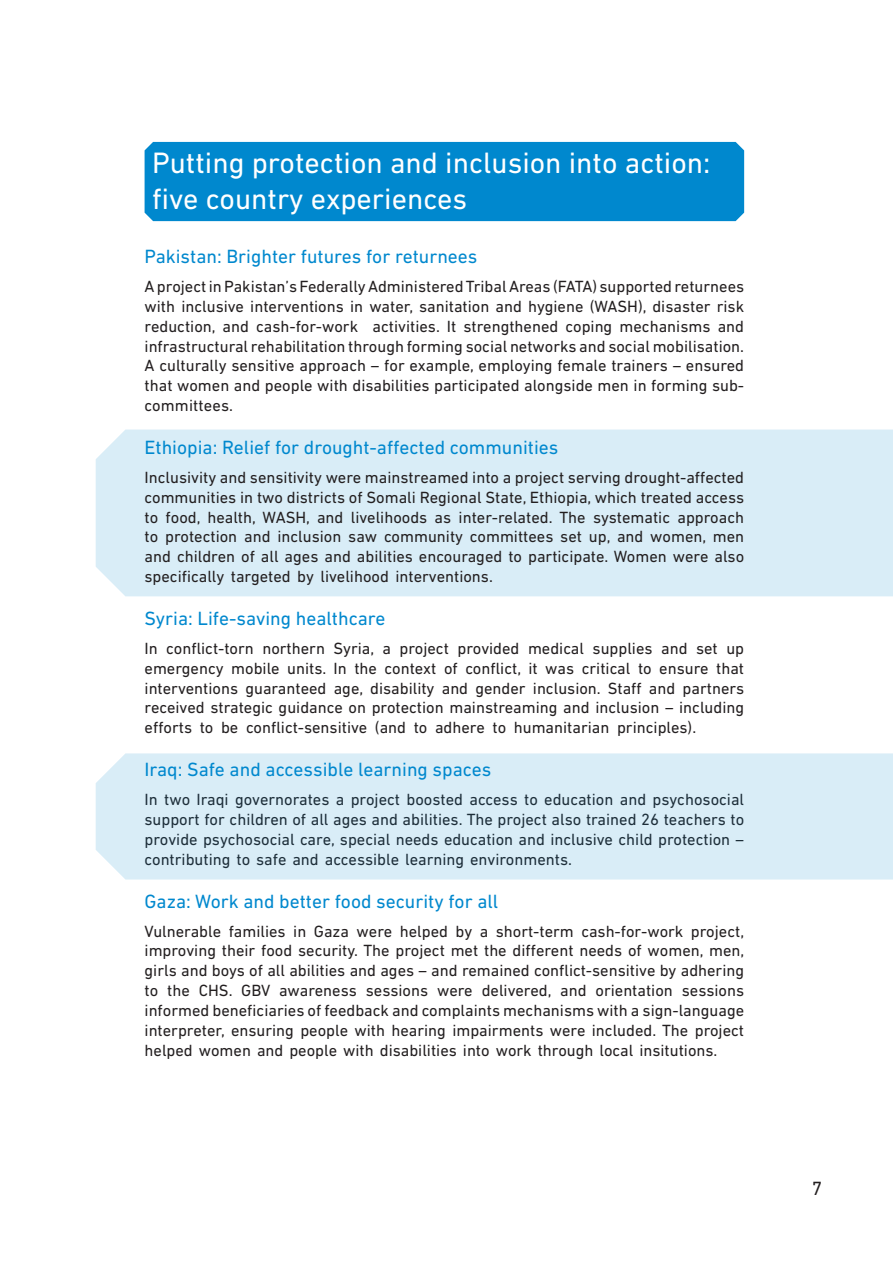
<style>
.page{position:relative;width:893px;height:1263px;background:#fff}
.page>*{position:absolute;margin:0;border:0;box-sizing:border-box;transform-origin:0 0}
.t1{font:30px/36px "DIN Next LT Pro";color:#fff}
.t2{font:19.5px "DIN Next LT Pro";color:#0088ce}
.t3{font:19.5px "DIN Next LT Pro";color:#231f20}
.t4{font:16.5px/19.8px "DIN Next LT Pro";color:#231f20;text-align:justify}
</style>
<div class="page">
<div style="left:96px;top:429px;width:797px;height:167px;background:#d9edf7"></div>
<div style="left:145px;top:142px;width:599px;height:79px;background:#0088ce"></div>
<div style="left:96px;top:753px;width:797px;height:126px;background:#d9edf7"></div>
<p class="t1" style="left:152px;top:145px;width:560px">Putting protection and inclusion into action: five country experiences</p>
<p class="t2" style="left:145px;top:245px;width:334px">Pakistan: Brighter futures for returnees</p>
<p class="t4" style="left:145px;top:276px;width:601px">A project in Pakistan’s Federally Administered Tribal Areas (FATA) supported returnees with inclusive interventions in water, sanitation and hygiene (WASH), disaster risk reduction, and cash-for-work activities. It strengthened coping mechanisms and infrastructural rehabilitation through forming social networks and social mobilisation.<br>A culturally sensitive approach – for example, employing female trainers – ensured that women and people with disabilities participated alongside men in forming sub&shy;committees.</p>
<p class="t2" style="left:145px;top:436px;width:415px">Ethiopia: Relief for drought-affected communities</p>
<p class="t4" style="left:145px;top:467px;width:601px">Inclusivity and sensitivity were mainstreamed into a project serving drought-affected communities in two districts of Somali Regional State, Ethiopia, which treated access to food, health, WASH, and livelihoods as inter-related. The systematic approach to protection and inclusion saw community committees set up, and women, men and children of all ages and abilities encouraged to participate. Women were also specifically targeted by livelihood interventions.</p>
<p class="t2" style="left:145px;top:607px;width:242px">Syria: Life-saving healthcare</p>
<p class="t4" style="left:145px;top:638px;width:601px">In conflict-torn northern Syria, a project provided medical supplies and set up emergency mobile units. In the context of conflict, it was critical to ensure that interventions guaranteed age, disability and gender inclusion. Staff and partners received strategic guidance on protection mainstreaming and inclusion – including efforts to be conflict-sensitive (and to adhere to humanitarian principles).</p>
<p class="t2" style="left:145px;top:758px;width:348px">Iraq: Safe and accessible learning spaces</p>
<p class="t4" style="left:145px;top:789px;width:601px">In two Iraqi governorates a project boosted access to education and psychosocial support for children of all ages and abilities. The project also trained 26 teachers to provide psychosocial care, special needs education and inclusive child protection – contributing to safe and accessible learning environments.</p>
<p class="t2" style="left:145px;top:890px;width:355px">Gaza: Work and better food security for all</p>
<p class="t4" style="left:145px;top:921px;width:601px">Vulnerable families in Gaza were helped by a short-term cash-for-work project, improving their food security. The project met the different needs of women, men, girls and boys of all abilities and ages – and remained conflict-sensitive by adhering to the CHS. GBV awareness sessions were delivered, and orientation sessions informed beneficiaries of feedback and complaints mechanisms with a sign-language interpreter, ensuring people with hearing impairments were included. The project helped women and people with disabilities into work through local insitutions.</p>
<p class="t3" style="left:812px;top:1177px;width:12px">7</p>
</div>
